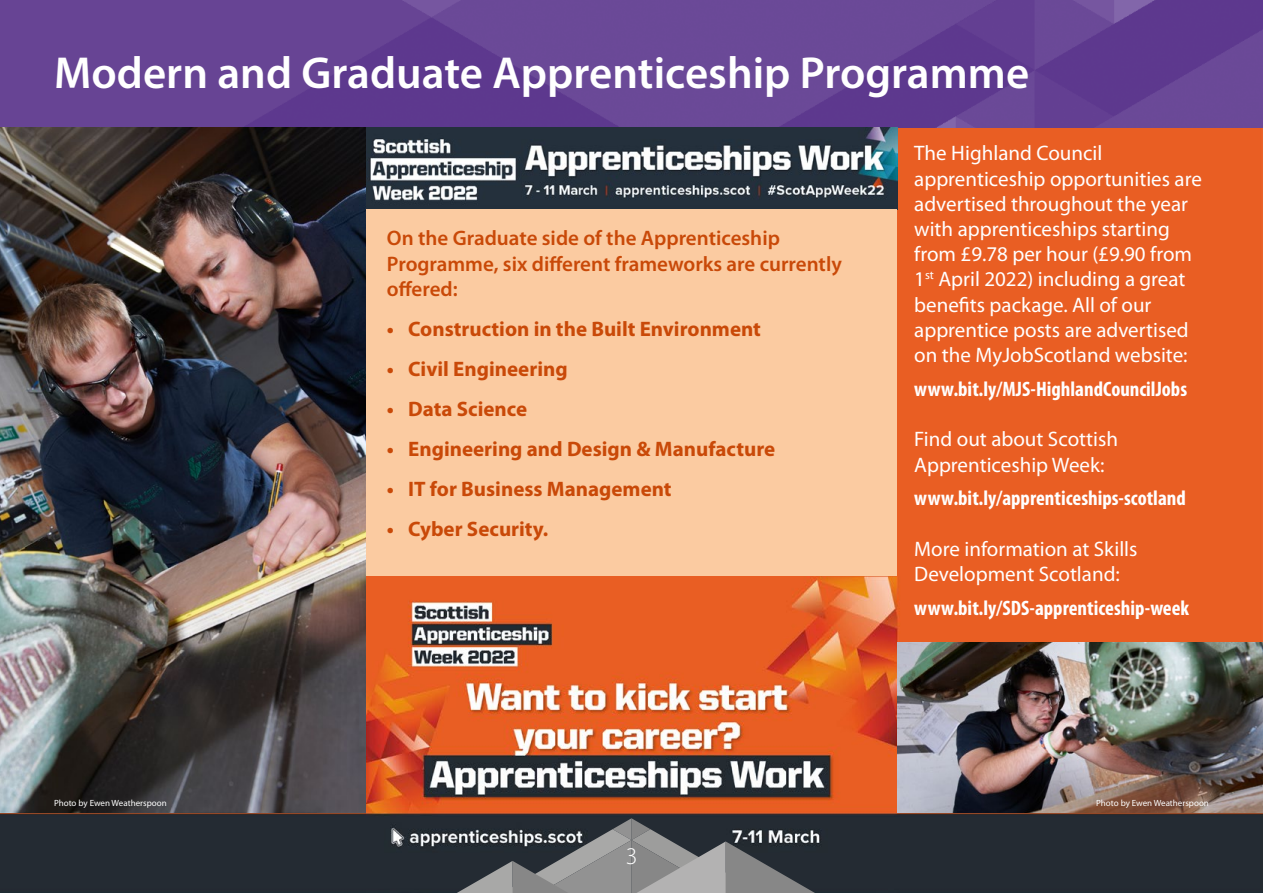
<style>
.page{position:relative;width:1263px;height:893px;background:#fff}
.page>*{position:absolute;margin:0;border:0;box-sizing:border-box;transform-origin:0 0}
.t1{font:45px "Myriad Variable Concept";color:#fff}
.t2{font:300 24px "Myriad Pro";color:#fff}
.t3{font:21px/25.2px "Myriad Pro";color:#fff}
.t4{font:700 21px "Myriad Pro";color:#c94908}
.t5{font:700 condensed 21px "Myriad Pro";color:#fff}
.t6{font:600 21px/25.2px "Myriad Pro";color:#c94908}
.t7{font:9px "Myriad Pro";color:#fff}
</style>
<div class="page">
<img style="left:366px;top:128px;width:897px;height:765px">
<img style="left:0;top:0;width:1263px;height:128px">
<img style="left:366px;top:128px;width:531px;height:81px">
<div style="left:365px;top:209px;width:532px;height:367px;background:#fbcba1"></div>
<img style="left:0;top:128px;width:366px;height:628px">
<img style="left:897px;top:642px;width:366px;height:170px">
<svg style="left:0;top:756px;width:832px;height:137px;background:#564e4d"></svg>
<h1 class="t1" style="left:54px;top:46px;width:977px">Modern and Graduate Apprenticeship Programme</h1>
<p class="t6" style="left:387px;top:225px;width:456px">On the Graduate side of the Apprenticeship<br>Programme, six different frameworks are currently offered:</p>
<p class="t4" style="left:387px;top:315px;width:376px">• Construction in the Built Environment</p>
<p class="t4" style="left:387px;top:355px;width:182px">• Civil Engineering</p>
<p class="t4" style="left:387px;top:395px;width:142px">• Data Science</p>
<p class="t4" style="left:387px;top:435px;width:390px">• Engineering and Design &amp; Manufacture</p>
<p class="t4" style="left:387px;top:475px;width:286px">• IT for Business Management</p>
<p class="t4" style="left:387px;top:516px;width:163px">• Cyber Security.</p>
<p class="t3" style="left:914px;top:140px;width:289px">The Highland Council apprenticeship opportunities are advertised throughout the year with apprenticeships starting from £9.78 per hour (£9.90 from<br>1<sup>st</sup> April 2022) including a great benefits package. All of our apprentice posts are advertised on the MyJobScotland website:</p>
<p class="t5" style="left:914px;top:376px;width:274px">www.bit.ly/MJS-HighlandCouncilJobs</p>
<p class="t3" style="left:914px;top:426px;width:205px">Find out about Scottish<br>Apprenticeship Week:</p>
<p class="t5" style="left:914px;top:485px;width:273px">www.bit.ly/apprenticeships-scotland</p>
<p class="t3" style="left:914px;top:536px;width:225px">More information at Skills<br>Development Scotland:</p>
<p class="t5" style="left:914px;top:595px;width:276px">www.bit.ly/SDS-apprenticeship-week</p>
<p class="t7" style="left:54px;top:798px;width:114px">Photo by Ewen Weatherspoon</p>
<p class="t7" style="left:1096px;top:798px;width:114px">Photo by Ewen Weatherspoon</p>
<p class="t2" style="left:626px;top:842px;width:13px">3</p>
</div>
